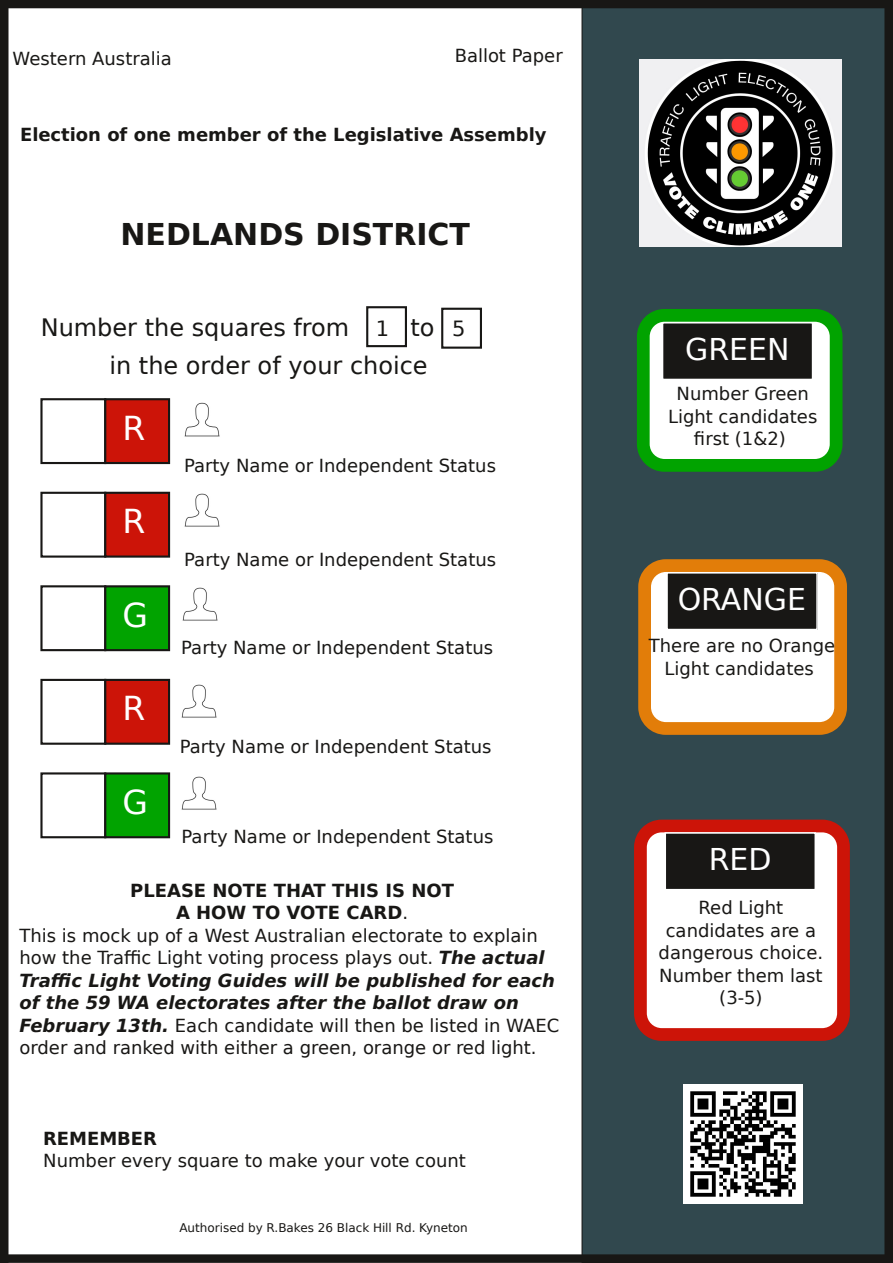
<style>
.page{position:relative;width:893px;height:1263px;background:#fff}
.page>*{position:absolute;margin:0;border:0;box-sizing:border-box;transform-origin:0 0}
.t1{font:33px "DejaVu Sans";color:#fff}
.t2{font:700 30px "DejaVu Sans";color:#181715}
.t3{font:30px "DejaVu Sans";color:#fff}
.t4{font:24px/37.5px "DejaVu Sans";color:#181715;text-align:right}
.t5{font:21px "DejaVu Sans";color:#181715}
.t6{font:18px/22.5px "DejaVu Sans";color:#181715;text-align:center}
.t7{font:700 18px "DejaVu Sans";color:#181715}
.t8{font:italic 700 18px "DejaVu Sans";letter-spacing:-.005em;color:#181715}
.t9{font:12px "DejaVu Sans";color:#181715}
.s1{font-weight:400}
.s2{font-weight:700;font-style:italic}
</style>
<div class="page">
<div style="left:582px;top:0;width:311px;height:1262px;background:#31484e"></div>
<img style="left:639px;top:60px;width:202px;height:186px">
<div style="left:643px;top:315px;width:193px;height:150px;background:#fff;border-radius:21px"></div>
<div style="left:637px;top:309px;width:205px;height:163px;border:13px solid #01a300;border-radius:21px"></div>
<div style="left:663px;top:323px;width:150px;height:56px;background:#181715"></div>
<div style="left:662px;top:322px;width:151px;height:58px;border:2px solid #fff"></div>
<div style="left:645px;top:566px;width:196px;height:162px;background:#fff;border-radius:21px"></div>
<div style="left:638px;top:559px;width:209px;height:176px;border:13px solid #e27d09;border-radius:21px"></div>
<div style="left:667px;top:573px;width:150px;height:56px;background:#181715"></div>
<div style="left:666px;top:572px;width:152px;height:58px;border:2px solid #fff"></div>
<div style="left:640px;top:826px;width:203px;height:208px;background:#fff;border-radius:21px"></div>
<div style="left:634px;top:820px;width:216px;height:221px;border:13px solid #cc1408;border-radius:21px"></div>
<div style="left:665px;top:833px;width:150px;height:57px;background:#181715"></div>
<div style="left:664px;top:832px;width:152px;height:58px;border:2px solid #fff"></div>
<img style="left:683px;top:1085px;width:119px;height:119px">
<div style="left:40px;top:492px;width:66px;height:66px;border:2px solid #fff"></div>
<div style="left:366px;top:306px;width:41px;height:41px;border:2px solid #fff"></div>
<div style="left:441px;top:308px;width:41px;height:41px;border:2px solid #fff"></div>
<div style="left:105px;top:493px;width:64px;height:64px;background:#cc1408"></div>
<div style="left:40px;top:398px;width:66px;height:66px;border:2px solid #fff"></div>
<div style="left:105px;top:399px;width:64px;height:64px;background:#cc1408"></div>
<div style="left:40px;top:585px;width:66px;height:66px;border:2px solid #fff"></div>
<div style="left:105px;top:586px;width:64px;height:64px;background:#01a300"></div>
<div style="left:40px;top:679px;width:66px;height:66px;border:2px solid #fff"></div>
<div style="left:105px;top:680px;width:64px;height:64px;background:#cc1408"></div>
<div style="left:40px;top:772px;width:66px;height:66px;border:2px solid #fff"></div>
<div style="left:105px;top:773px;width:64px;height:64px;background:#01a300"></div>
<div style="left:0;top:0;width:893px;height:8px;background:#181715"></div>
<div style="left:0;top:0;width:9px;height:1263px;background:#181715"></div>
<div style="left:0;top:1254px;width:893px;height:9px;background:#181715"></div>
<div style="left:884px;top:0;width:9px;height:1263px;background:#181715"></div>
<img style="left:184px;top:402px;width:36px;height:35px">
<img style="left:184px;top:493px;width:36px;height:34px">
<img style="left:182px;top:587px;width:36px;height:34px">
<img style="left:181px;top:684px;width:36px;height:34px">
<img style="left:181px;top:776px;width:36px;height:34px">
<p class="t6" style="left:13px;top:47px;width:161px">Western Australia</p>
<p class="t6" style="left:455px;top:45px;width:110px">Ballot Paper</p>
<p class="t7" style="left:20px;top:124px;width:528px">Election of one member of the Legislative Assembly</p>
<h2 class="t2" style="left:120px;top:217px;width:351px">NEDLANDS DISTRICT</h2>
<h3 class="t4" style="left:41px;top:309px;width:310px">Number the squares from</h3>
<h3 class="t4" style="left:110px;top:309px;width:327px">to<br>in the order of your choice</h3>
<p class="t5" style="left:376px;top:316px;width:15px">1</p>
<p class="t5" style="left:452px;top:316px;width:15px">5</p>
<h1 class="t1" style="left:122px;top:409px;width:24px">R</h1>
<h1 class="t1" style="left:122px;top:502px;width:24px">R</h1>
<h1 class="t1" style="left:122px;top:596px;width:27px">G</h1>
<h1 class="t1" style="left:122px;top:690px;width:24px">R</h1>
<h1 class="t1" style="left:122px;top:783px;width:27px">G</h1>
<p class="t6" style="left:184px;top:454px;width:313px">Party Name or Independent Status</p>
<p class="t6" style="left:184px;top:548px;width:313px">Party Name or Independent Status</p>
<p class="t6" style="left:181px;top:636px;width:313px">Party Name or Independent Status</p>
<p class="t6" style="left:180px;top:735px;width:313px">Party Name or Independent Status</p>
<p class="t6" style="left:182px;top:826px;width:313px">Party Name or Independent Status</p>
<p class="t7" style="left:130px;top:880px;width:325px">PLEASE NOTE THAT THIS IS NOT</p>
<p class="t7" style="left:176px;top:902px;width:234px">A HOW TO VOTE CARD<span class="s1">.</span></p>
<p class="t6" style="left:20px;top:924px;width:520px">This is mock up of a West Australian electorate to explain</p>
<p class="t6" style="left:20px;top:947px;width:527px">how the Traffic Light voting process plays out. <span class="s2">The actual</span></p>
<p class="t8" style="left:20px;top:970px;width:537px">Traffic Light Voting Guides will be published for each</p>
<p class="t8" style="left:20px;top:992px;width:501px">of the 59 WA electorates after the ballot draw on</p>
<p class="t6" style="left:20px;top:1014px;width:541px"><span class="s2">February 13th.</span> Each candidate will then be listed in WAEC</p>
<p class="t6" style="left:20px;top:1037px;width:519px">order and ranked with either a green, orange or red light.</p>
<p class="t7" style="left:43px;top:1128px;width:115px">REMEMBER</p>
<p class="t6" style="left:43px;top:1150px;width:424px">Number every square to make your vote count</p>
<p class="t9" style="left:179px;top:1220px;width:290px">Authorised by R.Bakes 26 Black Hill Rd. Kyneton</p>
<h2 class="t3" style="left:685px;top:332px;width:106px">GREEN</h2>
<p class="t6" style="left:668px;top:383px;width:151px">Number Green<br>Light candidates first (1&amp;2)</p>
<h2 class="t3" style="left:678px;top:582px;width:130px">ORANGE</h2>
<p class="t6" style="left:649px;top:635px;width:188px">There are no Orange<br>Light candidates</p>
<h2 class="t3" style="left:709px;top:842px;width:64px">RED</h2>
<p class="t6" style="left:659px;top:897px;width:166px">Red Light candidates are a dangerous choice.<br>Number them last (3-5)</p>
</div>
